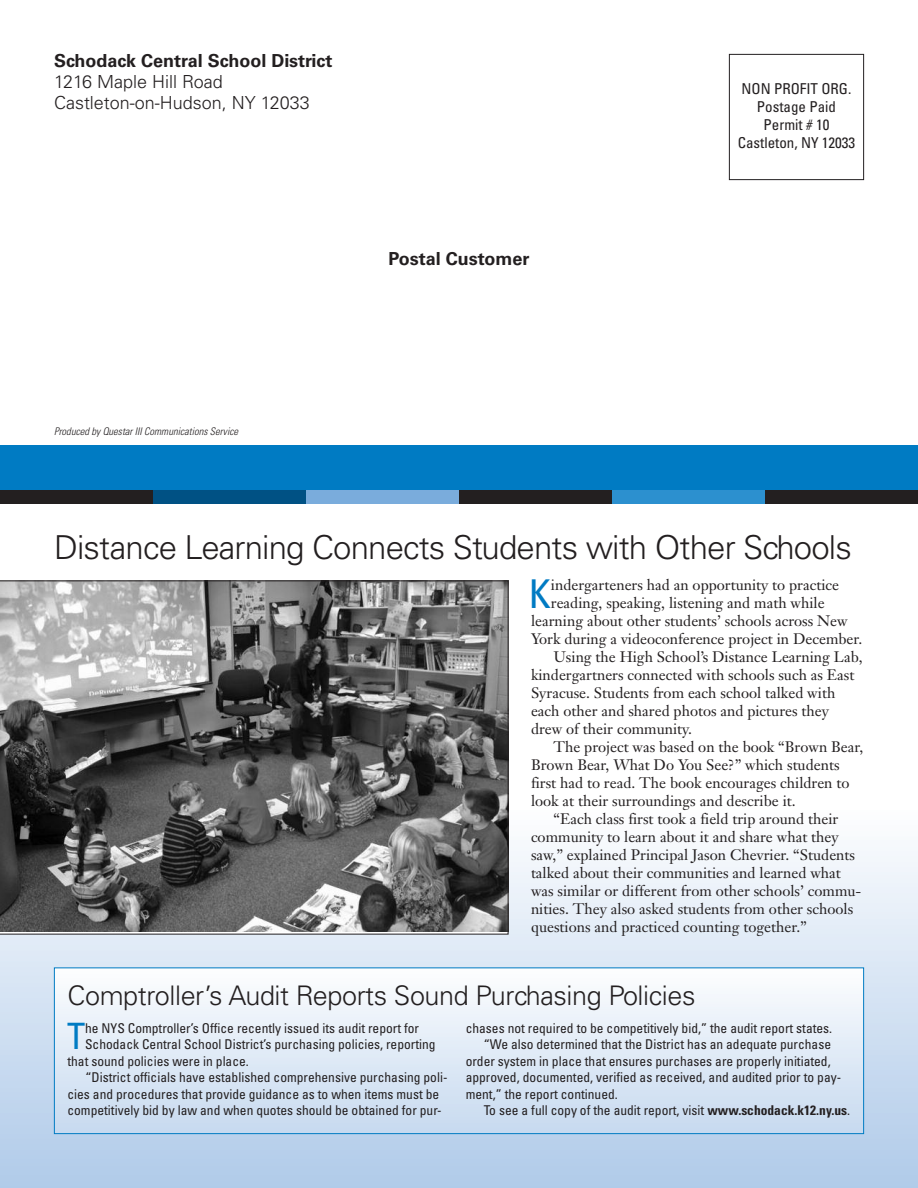
<style>
.page{position:relative;width:918px;height:1188px;background:#fff}
.page>*{position:absolute;margin:0;border:0;box-sizing:border-box;transform-origin:0 0}
.t1{font:condensed 39.75px "Univers";color:#007bc3}
.t2{font:condensed 36.3px "Univers";color:#007bc3}
.t3{font:300 33px "Univers";letter-spacing:-.025em;color:#231f20}
.t4{font:300 27px "Univers";letter-spacing:-.015em;color:#231f20}
.t5{font:300 18px/21px "Univers";color:#231f20}
.t6{font:700 18px "Univers";color:#231f20}
.t7{font:15px "Janson Text";color:#231f20}
.t8{font:condensed 15px/18px "Univers";color:#231f20;text-align:center}
.t9{font:condensed 13.5px "Univers";color:#231f20}
.t10{font:italic 300 condensed 10.5px "Univers";letter-spacing:.005em;color:#231f20}
.s1{font-weight:700}
</style>
<div class="page">
<div style="left:0;top:810px;width:918px;height:378px;background:linear-gradient(to bottom,#fbfbfc,#afcae9)"></div>
<div style="left:729px;top:54px;width:135px;height:126px;border:1px solid #231f20"></div>
<div style="left:0;top:446px;width:918px;height:44px;background:#007bc3"></div>
<div style="left:306px;top:490px;width:153px;height:14px;background:#7aacdc"></div>
<div style="left:153px;top:490px;width:153px;height:14px;background:#005184"></div>
<div style="left:459px;top:490px;width:153px;height:14px;background:#231f20"></div>
<div style="left:612px;top:490px;width:153px;height:14px;background:#2c90cf"></div>
<div style="left:0;top:490px;width:153px;height:14px;background:#231f20"></div>
<div style="left:765px;top:490px;width:153px;height:14px;background:#231f20"></div>
<svg style="left:0;top:580px;width:508px;height:354px;background:#6c6c6c"></svg>
<div style="left:55px;top:968px;width:808px;height:165px;background:linear-gradient(to bottom,#fdfefe,#c7daef)"></div>
<div style="left:54px;top:968px;width:810px;height:166px;border:1px solid #007bc3"></div>
<p class="t6" style="left:54px;top:54px;width:280px">Schodack Central School District</p>
<p class="t5" style="left:54px;top:73px;width:257px">1216 Maple Hill Road<br>Castleton-on-Hudson, NY 12033</p>
<p class="t6" style="left:389px;top:252px;width:142px">Postal Customer</p>
<p class="t10" style="left:54px;top:427px;width:186px">Produced by Questar III Communications Service</p>
<p class="t8" style="left:738px;top:81px;width:119px">NON PROFIT ORG.<br>Postage Paid<br>Permit # 10<br>Castleton, NY 12033</p>
<h3 class="t3" style="left:54px;top:536px;width:799px">Distance Learning Connects Students with Other Schools</h3>
<h1 class="t1" style="left:529px;top:580px;width:24px">K</h1>
<p class="t7" style="left:551px;top:579px;width:290px">indergarteners had an opportunity to practice</p>
<p class="t7" style="left:551px;top:597px;width:275px">reading, speaking, listening and math while</p>
<p class="t7" style="left:531px;top:615px;width:318px">learning about other students’ schools across New</p>
<p class="t7" style="left:531px;top:633px;width:333px">York during a videoconference project in December.</p>
<p class="t7" style="left:554px;top:651px;width:311px">Using the High School’s Distance Learning Lab,</p>
<p class="t7" style="left:531px;top:669px;width:325px">kindergartners connected with schools such as East</p>
<p class="t7" style="left:531px;top:687px;width:306px">Syracuse. Students from each school talked with</p>
<p class="t7" style="left:531px;top:705px;width:299px">each other and shared photos and pictures they</p>
<p class="t7" style="left:531px;top:723px;width:163px">drew of their community.</p>
<p class="t7" style="left:554px;top:741px;width:311px">The project was based on the book “Brown Bear,</p>
<p class="t7" style="left:531px;top:759px;width:310px">Brown Bear, What Do You See?” which students</p>
<p class="t7" style="left:531px;top:777px;width:320px">first had to read. The book encourages children to</p>
<p class="t7" style="left:531px;top:795px;width:266px">look at their surroundings and describe it.</p>
<p class="t7" style="left:554px;top:813px;width:286px">“Each class first took a field trip around their</p>
<p class="t7" style="left:531px;top:831px;width:309px">community to learn about it and share what they</p>
<p class="t7" style="left:531px;top:849px;width:326px">saw,” explained Principal Jason Chevrier. “Students</p>
<p class="t7" style="left:531px;top:867px;width:311px">talked about their communities and learned what</p>
<p class="t7" style="left:531px;top:885px;width:332px">was similar or different from other schools’ commu-</p>
<p class="t7" style="left:531px;top:903px;width:324px">nities. They also asked students from other schools</p>
<p class="t7" style="left:531px;top:921px;width:277px">questions and practiced counting together.”</p>
<h3 class="t4" style="left:68px;top:986px;width:630px">Comptroller’s Audit Reports Sound Purchasing Policies</h3>
<h2 class="t2" style="left:67px;top:1023px;width:20px">T</h2>
<p class="t9" style="left:85px;top:1023px;width:335px">he NYS Comptroller’s Office recently issued its audit report for</p>
<p class="t9" style="left:466px;top:1023px;width:368px">chases not required to be competitively bid,” the audit report states.</p>
<p class="t9" style="left:484px;top:1039px;width:349px">“We also determined that the District has an adequate purchase</p>
<p class="t9" style="left:466px;top:1056px;width:366px">order system in place that ensures purchases are properly initiated,</p>
<p class="t9" style="left:466px;top:1072px;width:377px">approved, documented, verified as received, and audited prior to pay-</p>
<p class="t9" style="left:466px;top:1089px;width:154px">ment,” the report continued.</p>
<p class="t9" style="left:484px;top:1105px;width:368px">To see a full copy of the audit report, visit <span class="s1">www.schodack.k12.ny.us</span>.</p>
<p class="t9" style="left:85px;top:1039px;width:352px">Schodack Central School District’s purchasing policies, reporting</p>
<p class="t9" style="left:67px;top:1056px;width:183px">that sound policies were in place.</p>
<p class="t9" style="left:85px;top:1072px;width:364px">“District officials have established comprehensive purchasing poli-</p>
<p class="t9" style="left:67px;top:1089px;width:373px">cies and procedures that provide guidance as to when items must be</p>
<p class="t9" style="left:67px;top:1105px;width:376px">competitively bid by law and when quotes should be obtained for pur-</p>
</div>
